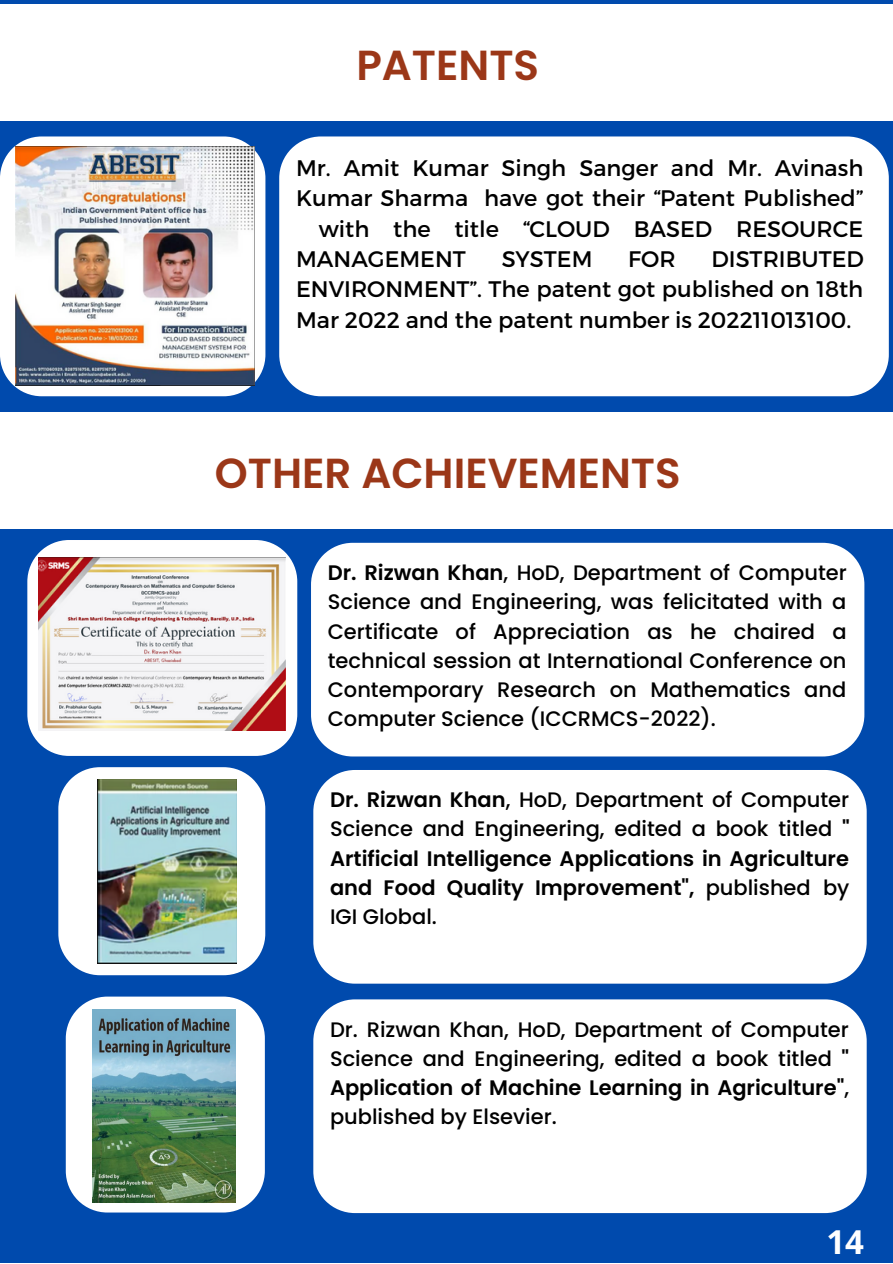
<style>
.page{position:relative;width:893px;height:1264px;background:#fff}
.page>*{position:absolute;margin:0;border:0;box-sizing:border-box;transform-origin:0 0}
.t1{font:600 42px "Poppins";color:#9b3718}
.t2{font:700 33px "Open Sans";color:#fff}
.t3{font:22.5px/30.3px "Montserrat";color:#000;text-align:justify}
.t4{font:500 21px/29.2px "Poppins";color:#000;text-align:justify}
.t5{font:600 21px/29.2px "Poppins";color:#000;text-align:justify}
.s1{font-weight:600}
.s2{font-weight:500}
</style>
<div class="page">
<div style="left:0;top:0;width:892px;height:1262px;background:#004aad"></div>
<div style="left:0;top:4px;width:892px;height:117px;background:#fff"></div>
<div style="left:0;top:411px;width:892px;height:117px;background:#fff"></div>
<svg style="left:0;top:136px;width:265px;height:260px;background:#d2dbe7"></svg>
<img style="left:16px;top:147px;width:238px;height:238px">
<div style="left:279px;top:136px;width:609px;height:260px;background:#fff"></div>
<svg style="left:27px;top:540px;width:270px;height:216px;background:#e4ebf5"></svg>
<img style="left:38px;top:557px;width:248px;height:173px">
<div style="left:311px;top:543px;width:553px;height:213px;background:#fff"></div>
<svg style="left:58px;top:767px;width:207px;height:208px;background:#e5ecf5"></svg>
<div style="left:313px;top:770px;width:553px;height:213px;background:#fff"></div>
<svg style="left:66px;top:996px;width:199px;height:216px;background:#e1e9f3"></svg>
<div style="left:313px;top:999px;width:553px;height:213px;background:#fff"></div>
<img style="left:97px;top:779px;width:140px;height:184px">
<img style="left:93px;top:1009px;width:143px;height:193px">
<h1 class="t1" style="left:356px;top:36px;width:184px">PATENTS</h1>
<p class="t3" style="left:296px;top:151px;width:568px">Mr. Amit Kumar Singh Sanger and Mr. Avinash</p>
<p class="t3" style="left:296px;top:182px;width:568px">Kumar Sharma have got their “Patent Published”</p>
<p class="t3" style="left:319px;top:212px;width:545px">with the title “CLOUD BASED RESOURCE</p>
<p class="t3" style="left:296px;top:243px;width:171px">MANAGEMENT</p>
<p class="t3" style="left:501px;top:243px;width:92px">SYSTEM</p>
<p class="t3" style="left:628px;top:243px;width:49px">FOR</p>
<p class="t3" style="left:296px;top:243px;width:569px;text-indent:415px">DISTRIBUTED ENVIRONMENT”. The patent got published on 18th Mar 2022 and the patent number is 202211013100.</p>
<h1 class="t1" style="left:215px;top:443px;width:467px">OTHER ACHIEVEMENTS</h1>
<p class="t4" style="left:328px;top:558px;width:520px"><span class="s1">Dr. Rizwan Khan</span>, HoD, Department of Computer Science and Engineering, was felicitated with a Certificate of Appreciation as he chaired a technical session at International Conference on Contemporary Research on Mathematics and Computer Science (ICCRMCS-2022).</p>
<p class="t5" style="left:330px;top:785px;width:521px">Dr. Rizwan Khan<span class="s2">, HoD, Department of Computer Science and Engineering, edited a book titled</span> " Artificial Intelligence Applications in Agriculture and Food Quality Improvement", <span class="s2">published by IGI Global.</span></p>
<p class="t4" style="left:330px;top:1014px;width:520px">Dr. Rizwan Khan, HoD, Department of Computer Science and Engineering, edited a book titled <span class="s1">" Application of Machine Learning in Agriculture"</span>, published by Elsevier.</p>
<h2 class="t2" style="left:826px;top:1219px;width:39px">14</h2>
</div>
